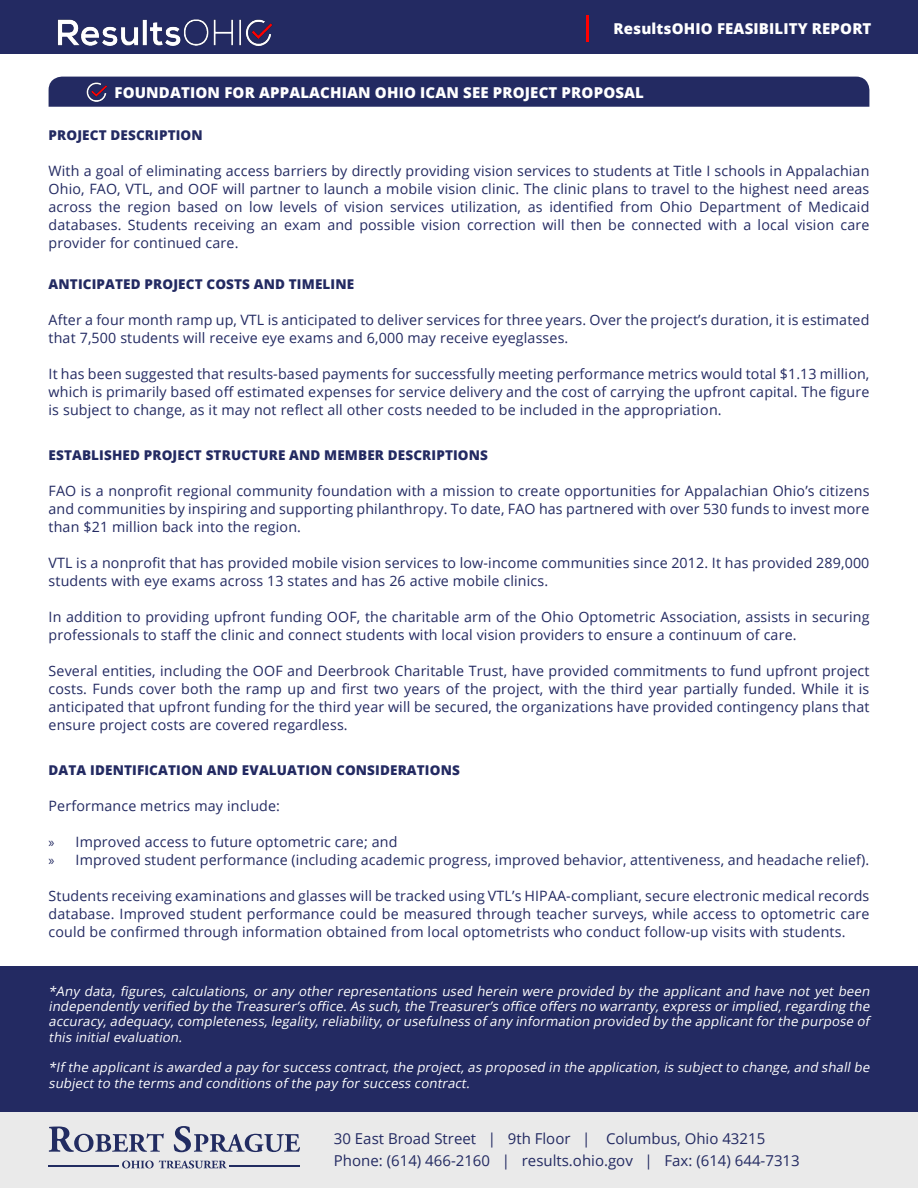
<style>
.page{position:relative;width:918px;height:1188px;background:#fff}
.page>*{position:absolute;margin:0;border:0;box-sizing:border-box;transform-origin:0 0}
.t1{font:15px "Open Sans";color:#232a62}
.t2{font:800 15px "Open Sans";letter-spacing:.01em;color:#fff}
.t3{font:14.25px/18px "Open Sans";letter-spacing:.01em;color:#232a62;text-align:justify}
.t4{font:800 13.5px "Open Sans";letter-spacing:.01em;color:#232a62}
.t5{font:italic 13.2px/15.3px "Open Sans";letter-spacing:.01em;color:#fff}
.s1{font-family:"Myriad Pro"}
</style>
<div class="page">
<div style="left:0;top:0;width:918px;height:54px;background:#232a62"></div>
<img style="left:58px;top:19px;width:215px;height:27px">
<hr style="left:586px;top:16px;width:3px;height:26px;background:#f00">
<div style="left:49px;top:77px;width:820px;height:30px;background:#232a62"></div>
<img style="left:86px;top:79px;width:24px;height:24px">
<div style="left:0;top:1068px;width:918px;height:120px;background:#eaeaea"></div>
<svg style="left:49px;top:1127px;width:115px;height:25px"></svg>
<svg style="left:174px;top:1126px;width:126px;height:26px"></svg>
<svg style="left:122px;top:1160px;width:105px;height:8px"></svg>
<hr style="left:49px;top:1165px;width:70px;height:1px;background:#222c61">
<hr style="left:229px;top:1165px;width:71px;height:1px;background:#222c61">
<div style="left:0;top:966px;width:918px;height:146px;background:#232a62"></div>
<p class="t2" style="left:613px;top:17px;width:260px">ResultsOHIO FEASIBILITY REPORT</p>
<p class="t2" style="left:114px;top:81px;width:531px">FOUNDATION FOR APPALACHIAN OHIO ICAN SEE PROJECT PROPOSAL</p>
<p class="t4" style="left:49px;top:125px;width:156px">PROJECT DESCRIPTION</p>
<p class="t3" style="left:49px;top:162px;width:822px">With a goal of eliminating access barriers by directly providing vision services to students at Title I schools in Appalachian Ohio, FAO, VTL, and OOF will partner to launch a mobile vision clinic. The clinic plans to travel to the highest need areas across the region based on low levels of vision services utilization, as identified from Ohio Department of Medicaid databases. Students receiving an exam and possible vision correction will then be connected with a local vision care provider for continued care.</p>
<p class="t4" style="left:49px;top:274px;width:307px">ANTICIPATED PROJECT COSTS AND TIMELINE</p>
<p class="t3" style="left:49px;top:310px;width:822px">After a four month ramp up, VTL is anticipated to deliver services for three years. Over the project’s duration, it is estimated that 7,500 students will receive eye exams and 6,000 may receive eyeglasses.</p>
<p class="t3" style="left:49px;top:364px;width:822px">It has been suggested that results-based payments for successfully meeting performance metrics would total $1.13 million, which is primarily based off estimated expenses for service delivery and the cost of carrying the upfront capital. The figure is subject to change, as it may not reflect all other costs needed to be included in the appropriation.</p>
<p class="t4" style="left:49px;top:445px;width:441px">ESTABLISHED PROJECT STRUCTURE AND MEMBER DESCRIPTIONS</p>
<p class="t3" style="left:49px;top:481px;width:822px">FAO is a nonprofit regional community foundation with a mission to create opportunities for Appalachian Ohio’s citizens and communities by inspiring and supporting philanthropy. To date, FAO has partnered with over 530 funds to invest more than $21 million back into the region.</p>
<p class="t3" style="left:49px;top:553px;width:822px">VTL is a nonprofit that has provided mobile vision services to low-income communities since 2012. It has provided 289,000 students with eye exams across 13 states and has 26 active mobile clinics.</p>
<p class="t3" style="left:49px;top:607px;width:822px">In addition to providing upfront funding OOF, the charitable arm of the Ohio Optometric Association, assists in securing professionals to staff the clinic and connect students with local vision providers to ensure a continuum of care.</p>
<p class="t3" style="left:49px;top:661px;width:822px">Several entities, including the OOF and Deerbrook Charitable Trust, have provided commitments to fund upfront project costs. Funds cover both the ramp up and first two years of the project, with the third year partially funded. While it is anticipated that upfront funding for the third year will be secured, the organizations have provided contingency plans that ensure project costs are covered regardless.</p>
<p class="t4" style="left:49px;top:760px;width:413px">DATA IDENTIFICATION AND EVALUATION CONSIDERATIONS</p>
<p class="t3" style="left:49px;top:796px;width:233px">Performance metrics may include:</p>
<p class="t3" style="left:49px;top:832px;width:350px"><span class="s1">»</span> Improved access to future optometric care; and</p>
<p class="t3" style="left:49px;top:850px;width:822px"><span class="s1">»</span> Improved student performance (including academic progress, improved behavior, attentiveness, and headache relief).</p>
<p class="t3" style="left:49px;top:886px;width:822px">Students receiving examinations and glasses will be tracked using VTL’s HIPAA-compliant, secure electronic medical records database. Improved student performance could be measured through teacher surveys, while access to optometric care could be confirmed through information obtained from local optometrists who conduct follow-up visits with students.</p>
<p class="t5" style="left:49px;top:983px;width:825px">*Any data, figures, calculations, or any other representations used herein were provided by the applicant and have not yet been independently verified by the Treasurer’s office.As such,the Treasurer’s office offers no warranty,express or implied,regarding the accuracy,adequacy,completeness,legality,reliability,or usefulness of any information provided by the applicantfor the purpose of this initialevaluation.</p>
<p class="t5" style="left:49px;top:1060px;width:825px">*If the applicantis awarded a pay for success contract,the project,as proposed in the application,is subjectto change,and shallbe subjectto the terms and conditions of the pay for success contract.</p>
<p class="t1" style="left:334px;top:1128px;width:433px">30 East Broad Street | 9th Floor | Columbus, Ohio 43215</p>
<p class="t1" style="left:334px;top:1151px;width:467px">Phone: (614) 466-2160 | results.ohio.gov | Fax: (614) 644-7313</p>
</div>
